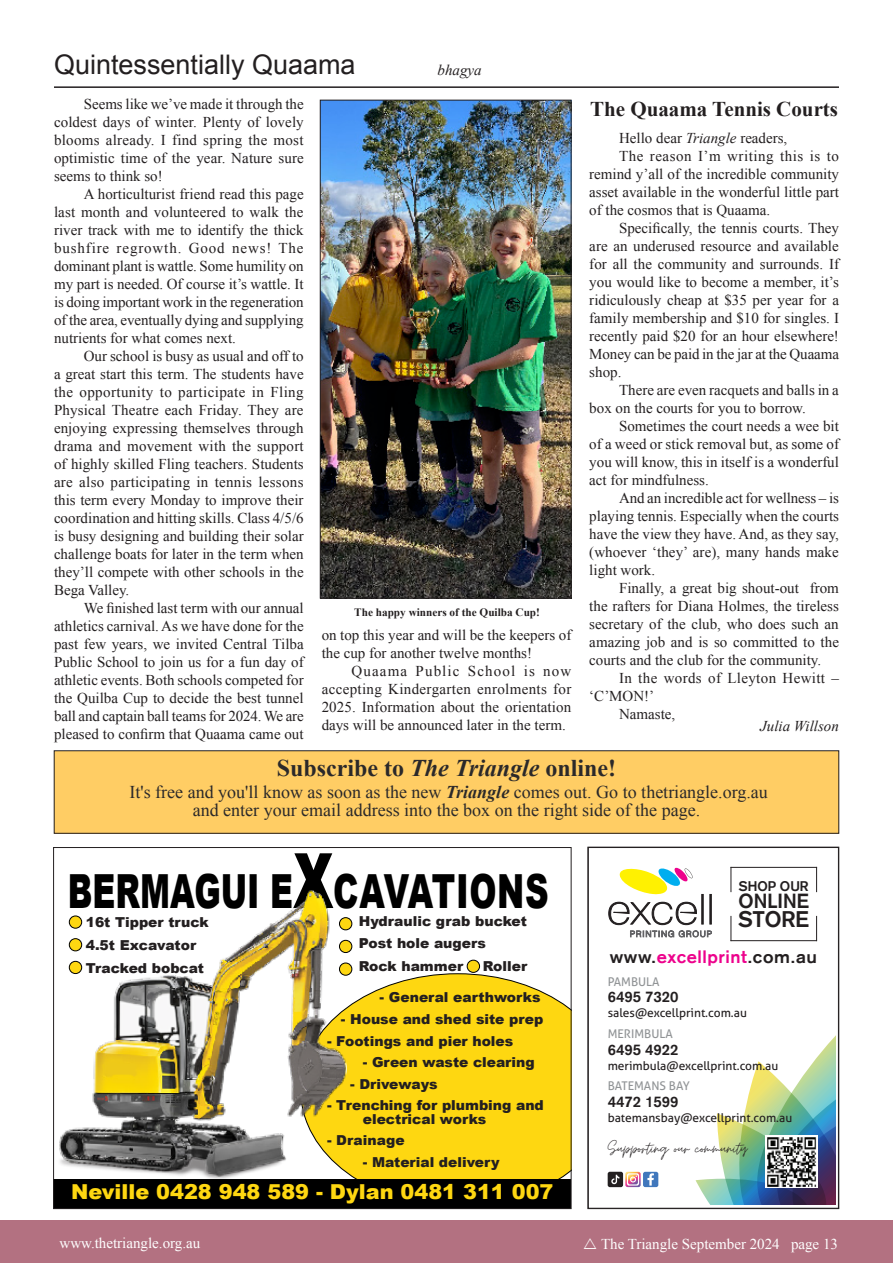
<style>
.page{position:relative;width:893px;height:1263px;background:#fff}
.page>*{position:absolute;margin:0;border:0;box-sizing:border-box;transform-origin:0 0}
.t1{font:900 47.1px "Arial";color:#000;scale:.68 1}
.PageTitle{font:27px "Arial";color:#231f20}
.Body_text{font:700 24px "Times New Roman";color:#2b292a}
.t2{font:700 22.05px "Akzidenz Grotesk";color:#231f20}
.Headline_2{font:700 21px "Times New Roman";color:#231f20}
.t3{font:900 20.55px "Arial";color:#fed711}
.t4{font:700 19.95px "Akzidenz Grotesk";color:#231f20}
.t5{font:19.5px "Moon Time";color:#231f20}
.Body_text-2{font:18px/18px "Times New Roman";color:#2b292a;text-align:center}
.t6{font:700 17.55px "Akzidenz Grotesk";letter-spacing:.03em;color:#231f20;scale:1.04 1}
.Body_text-3{font:15px/18px "Times New Roman";color:#231f20;text-align:justify}
.t7{font:15px "Times New Roman";color:#fff}
.Body_text-4{font:15px/18px "Times New Roman";letter-spacing:.025em;color:#231f20}
.t8{font:700 15px "Akzidenz Grotesk";color:#231f20}
.author{font:italic 15px "Times New Roman";color:#231f20}
.t9{font:900 13.65px/22.6px "Arial";color:#231f20}
.t10{font:700 13.65px "Akzidenz Grotesk";color:#231f20}
.t11{font:12px/20.7px "Aller";color:#231f20}
.t12{font:12px "Aller";color:#919496}
.t13{font:700 11.25px "Times New Roman";color:#231f20}
.s1{font-style:italic}
.s2{font-weight:700;font-style:italic}
.s3{font-size:76.35px}
.s4{color:#ed028c}
.s5{color:#919496}
</style>
<div class="page">
<div style="left:0;top:1220px;width:893px;height:43px;background:#b37181"></div>
<hr style="left:54px;top:86px;width:785px;height:2px;background:#231f20">
<img style="left:322px;top:102px;width:247px;height:494px">
<div style="left:320px;top:100px;width:251px;height:498px;border:1px solid #231f20"></div>
<div style="left:346px;top:974px;width:223px;height:204px;background:#fed711"></div>
<div style="left:54px;top:1178px;width:517px;height:30px;background:#000"></div>
<img style="left:55px;top:890px;width:291px;height:289px">
<div style="left:69px;top:916px;width:13px;height:12px;background:#fed711;border-radius:50%"></div>
<div style="left:69px;top:916px;width:13px;height:12px;border:1px solid #000;border-radius:50%"></div>
<div style="left:69px;top:939px;width:13px;height:12px;background:#fed711;border-radius:50%"></div>
<div style="left:69px;top:938px;width:13px;height:13px;border:1px solid #000;border-radius:50%"></div>
<div style="left:69px;top:961px;width:13px;height:12px;background:#fed711;border-radius:50%"></div>
<div style="left:69px;top:961px;width:13px;height:13px;border:1px solid #000;border-radius:50%"></div>
<div style="left:339px;top:918px;width:13px;height:12px;background:#fed711;border-radius:50%"></div>
<div style="left:339px;top:917px;width:13px;height:13px;border:1px solid #000;border-radius:50%"></div>
<div style="left:339px;top:940px;width:13px;height:12px;background:#fed711;border-radius:50%"></div>
<div style="left:339px;top:940px;width:13px;height:13px;border:1px solid #000;border-radius:50%"></div>
<div style="left:339px;top:963px;width:13px;height:12px;background:#fed711;border-radius:50%"></div>
<div style="left:339px;top:963px;width:13px;height:12px;border:1px solid #000;border-radius:50%"></div>
<div style="left:467px;top:960px;width:13px;height:12px;background:#fed711;border-radius:50%"></div>
<div style="left:467px;top:960px;width:13px;height:12px;border:1px solid #000;border-radius:50%"></div>
<svg style="left:608px;top:867px;width:104px;height:71px"></svg>
<svg style="left:696px;top:1036px;width:139px;height:169px"></svg>
<svg style="left:730px;top:916px;width:1px;height:24px"></svg>
<svg style="left:816px;top:916px;width:1px;height:24px"></svg>
<hr style="left:730px;top:940px;width:87px;height:1px;background:#231f20">
<svg style="left:816px;top:868px;width:1px;height:24px"></svg>
<svg style="left:730px;top:868px;width:1px;height:24px"></svg>
<hr style="left:730px;top:867px;width:87px;height:1px;background:#231f20">
<img style="left:766px;top:1135px;width:51px;height:52px">
<svg style="left:608px;top:1172px;width:50px;height:15px"></svg>
<div style="left:588px;top:847px;width:251px;height:362px;border:1px solid #231f20"></div>
<div style="left:54px;top:751px;width:785px;height:82px;background:#ffcd64"></div>
<div style="left:54px;top:750px;width:785px;height:83px;border:1px solid #231f20"></div>
<p class="PageTitle" style="left:54px;top:46px;width:303px">Quintessentially Quaama</p>
<p class="author" style="left:438px;top:59px;width:46px">bhagya</p>
<p class="Body_text-3" style="left:54px;top:95px;width:251px;text-indent:30px">Seems like we’ve made it through the coldest days of winter. Plenty of lovely blooms already. I find spring the most optimistic time of the year. Nature sure seems to think so!</p>
<p class="Body_text-3" style="left:54px;top:185px;width:251px;text-indent:30px">A horticulturist friend read this page last month and volunteered to walk the river track with me to identify the thick bushfire regrowth. Good news! The dominant plant is wattle. Some humility on my part is needed. Of course it’s wattle. It is doing important work in the regeneration of the area, eventually dying and supplying nutrients for what comes next.</p>
<p class="Body_text-3" style="left:54px;top:347px;width:251px;text-indent:30px">Our school is busy as usual and off to a great start this term. The students have the opportunity to participate in Fling Physical Theatre each Friday. They are enjoying expressing themselves through drama and movement with the support of highly skilled Fling teachers. Students are also participating in tennis lessons this term every Monday to improve their coordination and hitting skills. Class 4/5/6 is busy designing and building their solar challenge boats for later in the term when they’ll compete with other schools in the Bega Valley.</p>
<p class="Body_text-3" style="left:54px;top:599px;width:251px;text-indent:30px">We finished last term with our annual athletics carnival.As we have done for the past few years, we invited Central Tilba Public School to join us for a fun day of athletic events. Both schools competed for the Quilba Cup to decide the best tunnel ball and captain ball teams for 2024. We are pleased to confirm that Quaama came out</p>
<p class="t13" style="left:354px;top:604px;width:187px">The happy winners of the Quilba Cup!</p>
<p class="Body_text-3" style="left:322px;top:625px;width:251px">on top this year and will be the keepers of the cup for another twelve months!</p>
<p class="Body_text-3" style="left:322px;top:661px;width:251px;text-indent:30px">Quaama Public School is now accepting Kindergarten enrolments for 2025. Information about the orientation days will be announced later in the term.</p>
<p class="Headline_2" style="left:590px;top:95px;width:249px">The Quaama Tennis Courts</p>
<p class="Body_text-3" style="left:619px;top:128px;width:170px">Hello dear <span class="s1">Triangle</span> readers,</p>
<p class="Body_text-3" style="left:589px;top:146px;width:251px;text-indent:30px">The reason I’m writing this is to remind y’all of the incredible community asset available in the wonderful little part of the cosmos that is Quaama.</p>
<p class="Body_text-3" style="left:589px;top:218px;width:251px;text-indent:30px">Specifically, the tennis courts. They are an underused resource and available for all the community and surrounds. If you would like to become a member, it’s ridiculously cheap at $35 per year for a family membership and $10 for singles. I recently paid $20 for an hour elsewhere!<br>Money can be paid in the jar at the Quaama shop.</p>
<p class="Body_text-3" style="left:589px;top:380px;width:251px;text-indent:30px">There are even racquets and balls in a box on the courts for you to borrow.</p>
<p class="Body_text-3" style="left:589px;top:416px;width:251px;text-indent:30px">Sometimes the court needs a wee bit of a weed or stick removal but, as some of you will know, this in itself is a wonderful act for mindfulness.</p>
<p class="Body_text-3" style="left:589px;top:488px;width:251px;text-indent:30px">And an incredible act for wellness – is playing tennis. Especially when the courts have the view they have. And, as they say, (whoever ‘they’ are), many hands make light work.</p>
<p class="Body_text-3" style="left:589px;top:578px;width:251px;text-indent:30px">Finally, a great big shout-out from the rafters for Diana Holmes, the tireless secretary of the club, who does such an amazing job and is so committed to the courts and the club for the community.</p>
<p class="Body_text-4" style="left:589px;top:668px;width:251px;text-indent:30px">In the words of Lleyton Hewitt – ‘C’MON!’</p>
<p class="Body_text-3" style="left:619px;top:704px;width:58px">Namaste,</p>
<p class="author" style="left:760px;top:715px;width:80px">Julia Willson</p>
<p class="Body_text" style="left:277px;top:751px;width:341px">Subscribe to <span class="s1">The Triangle</span> online!</p>
<p class="Body_text-2" style="left:130px;top:783px;width:640px">It's free and you'll know as soon as the new <span class="s2">Triangle</span> comes out. Go to thetriangle.org.au and enter your email address into the box on the right side of the page.</p>
<p class="t1" style="left:68px;top:857px;width:709px">BERMAGUI E<span class="s3">X</span>CAVATIONS</p>
<p class="t9" style="left:86px;top:911px;width:124px">16t Tipper truck<br>4.5t Excavator<br>Tracked bobcat</p>
<p class="t9" style="left:341px;top:909px;width:188px">• Hydraulic grab bucket</p>
<p class="t9" style="left:341px;top:932px;width:147px">• Post hole augers</p>
<p class="t9" style="left:341px;top:954px;width:124px">• Rock hammer</p>
<p class="t9" style="left:483px;top:954px;width:46px">Roller</p>
<p class="t9" style="left:380px;top:986px;width:162px">- General earthworks</p>
<p class="t9" style="left:341px;top:1007px;width:204px">- House and shed site prep</p>
<p class="t9" style="left:327px;top:1029px;width:188px">- Footings and pier holes</p>
<p class="t9" style="left:363px;top:1050px;width:173px">- Green waste clearing</p>
<p class="t9" style="left:350px;top:1072px;width:89px">- Driveways</p>
<p class="t9" style="left:363px;top:1098px;width:183px;line-height:13.6px;text-indent:-36px">- Trenching for plumbing and electrical works</p>
<p class="t9" style="left:327px;top:1129px;width:79px">- Drainage</p>
<p class="t9" style="left:363px;top:1150px;width:138px">- Material delivery</p>
<p class="t3" style="left:71px;top:1176px;width:484px">Neville 0428 948 589 - Dylan 0481 311 007</p>
<p class="t10" style="left:739px;top:878px;width:71px">SHOP OUR</p>
<p class="t4" style="left:739px;top:889px;width:72px">ONLINE</p>
<p class="t2" style="left:739px;top:906px;width:72px">STORE</p>
<p class="t6" style="left:610px;top:946px;width:201px">www.<span class="s4">excellprint</span>.com.au</p>
<p class="t12" style="left:608px;top:974px;width:53px">PAMBULA</p>
<p class="t8" style="left:608px;top:988px;width:72px">6495 7320</p>
<p class="t11" style="left:608px;top:1003px;width:141px">sales@excellprint.com.au<br><span class="s5">MERIMBULA</span></p>
<p class="t8" style="left:608px;top:1040px;width:72px">6495 4922</p>
<p class="t11" style="left:608px;top:1055px;width:172px">merimbula@excellprint.com.au<br><span class="s5">BATEMANS BAY</span></p>
<p class="t8" style="left:608px;top:1093px;width:72px">4472 1599</p>
<p class="t11" style="left:608px;top:1107px;width:186px">batemansbay@excellprint.com.au</p>
<p class="t5" style="left:608px;top:1139px;width:141px">Supporting our community</p>
<p class="t7" style="left:60px;top:1232px;width:142px">www.thetriangle.org.au</p>
<p class="t7" style="left:601px;top:1234px;width:239px">The Triangle September 2024 page 13</p>
</div>
